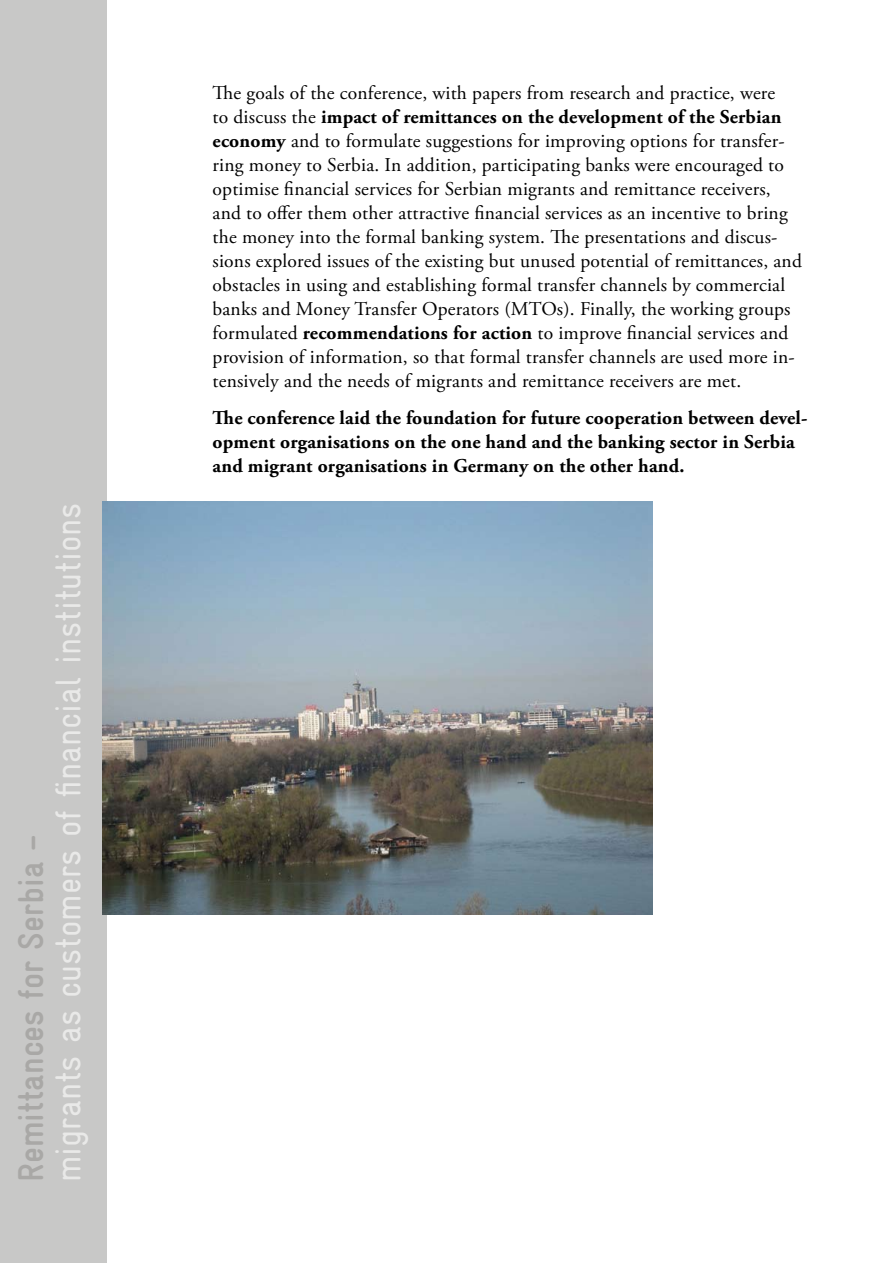
<style>
.page{position:relative;width:893px;height:1263px;background:#fff}
.page>*{position:absolute;margin:0;border:0;box-sizing:border-box;transform-origin:0 0}
.t1{font:condensed 36px "Gravur";color:#e9e9e8}
.t2{font:700 condensed 36px "Gravur";color:#a9a8a6}
.t3{font:19.5px/24px "Adobe Garamond Pro";letter-spacing:.01em;color:#000}
.t4{font:700 19.5px/24px "Adobe Garamond Pro";letter-spacing:.01em;color:#000}
.s1{font-weight:700}
</style>
<div class="page">
<div style="left:0;top:0;width:106px;height:1263px;background:#c8c8c7"></div>
<img style="left:102px;top:502px;width:551px;height:413px">
<h1 class="t2" style="left:11px;top:1182px;width:349px;rotate:-90deg">Remittances for Serbia –</h1>
<h1 class="t1" style="left:48px;top:1182px;width:681px;rotate:-90deg">migrants as customers of financial institutions</h1>
<p class="t3" style="left:213px;top:82px;width:591px">The goals of the conference, with papers from research and practice, were<br>to discuss the <span class="s1">impact of remittances on the development of the Serbian economy</span> and to formulate suggestions for improving options for transfer&shy;ring money to Serbia. In addition, participating banks were encouraged to optimise financial services for Serbian migrants and remittance receivers, and to offer them other attractive financial services as an incentive to bring the money into the formal banking system. The presentations and discus&shy;sions explored issues of the existing but unused potential of remittances, and obstacles in using and establishing formal transfer channels by commercial banks and Money Transfer Operators (MTOs). Finally, the working groups formulated <span class="s1">recommendations for action</span> to improve financial services and provision of information, so that formal transfer channels are used more in&shy;tensively and the needs of migrants and remittance receivers are met.</p>
<p class="t4" style="left:213px;top:406px;width:596px">The conference laid the foundation for future cooperation between devel&shy;opment organisations on the one hand and the banking sector in Serbia and migrant organisations in Germany on the other hand.</p>
</div>
